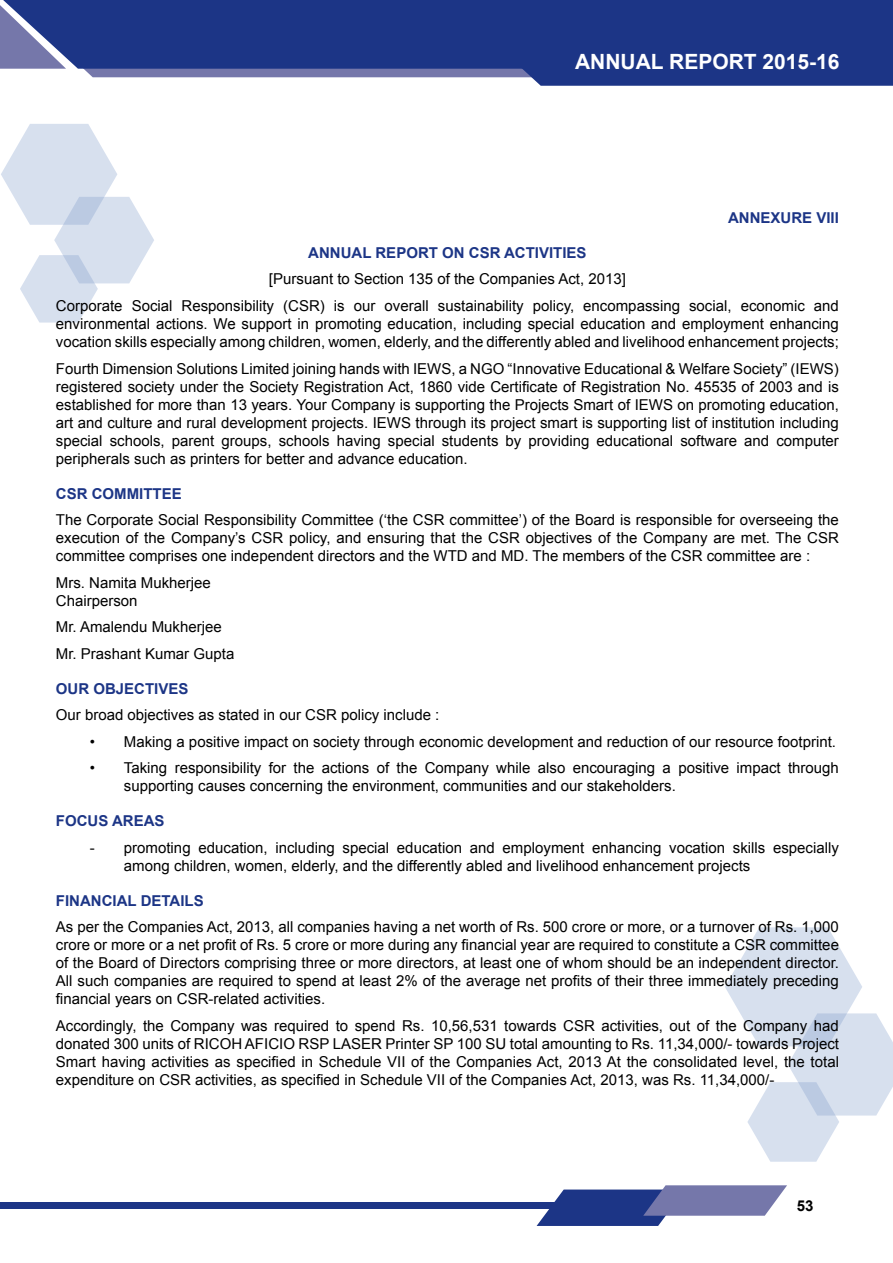
<style>
.page{position:relative;width:893px;height:1263px;background:#fff}
.page>*{position:absolute;margin:0;border:0;box-sizing:border-box;transform-origin:0 0}
.t1{font:700 21px "Arial";color:#fff}
.t2{font:15px/18px "Arial";color:#000}
.t3{font:700 15px "Arial";color:#1c3586}
.t4{font:700 15px "Arial";color:#000}
</style>
<div class="page">
<svg style="left:0;top:0;width:893px;height:86px;background:#364b93"></svg>
<div style="left:0;top:1202px;width:564px;height:7px;background:#1c3586"></div>
<svg style="left:537px;top:1185px;width:250px;height:41px"></svg>
<svg style="left:725px;top:927px;width:168px;height:235px"></svg>
<svg style="left:1px;top:124px;width:153px;height:199px"></svg>
<h1 class="t1" style="left:575px;top:48px;width:266px">ANNUAL REPORT 2015-16</h1>
<p class="t3" style="left:728px;top:208px;width:112px">ANNEXURE VIII</p>
<p class="t3" style="left:308px;top:243px;width:280px">ANNUAL REPORT ON CSR ACTIVITIES</p>
<p class="t2" style="left:56px;top:266px;width:785px;line-height:26.5px;text-align:center">[Pursuant to Section 135 of the Companies Act, 2013]<br>Corporate Social Responsibility (CSR) is our overall sustainability policy, encompassing social, economic and</p>
<p class="t2" style="left:56px;top:315px;width:784px">environmental actions. We support in promoting education, including special education and employment enhancing vocation skills especially among children, women, elderly, and the differently abled and livelihood enhancement projects;</p>
<p class="t2" style="left:56px;top:359px;width:785px;text-align:justify">Fourth Dimension Solutions Limited joining hands with IEWS, a NGO “Innovative Educational &amp; Welfare Society” (IEWS) registered society under the Society Registration Act, 1860 vide Certificate of Registration No. 45535 of 2003 and is established for more than 13 years. Your Company is supporting the Projects Smart of IEWS on promoting education, art and culture and rural development projects. IEWS through its project smart is supporting list of institution including special schools, parent groups, schools having special students by providing educational software and computer peripherals such as printers for better and advance education.</p>
<p class="t3" style="left:56px;top:483px;width:127px">CSR COMMITTEE</p>
<p class="t2" style="left:56px;top:511px;width:784px;text-align:justify">The Corporate Social Responsibility Committee (‘the CSR committee’) of the Board is responsible for overseeing the execution of the Company’s CSR policy, and ensuring that the CSR objectives of the Company are met. The CSR committee comprises one independent directors and the WTD and MD. The members of the CSR committee are :</p>
<p class="t2" style="left:56px;top:573px;width:157px">Mrs. Namita Mukherjee<br>Chairperson</p>
<p class="t2" style="left:56px;top:614px;width:180px;line-height:26.5px">Mr. Amalendu Mukherjee<br>Mr. Prashant Kumar Gupta</p>
<p class="t3" style="left:56px;top:678px;width:134px">OUR OBJECTIVES</p>
<p class="t2" style="left:56px;top:706px;width:385px">Our broad objectives as stated in our CSR policy include :</p>
<p class="t2" style="left:90px;top:732px;width:748px">• Making a positive impact on society through economic development and reduction of our resource footprint.</p>
<p class="t2" style="left:124px;top:759px;width:716px;text-indent:-34px">• Taking responsibility for the actions of the Company while also encouraging a positive impact through supporting causes concerning the environment, communities and our stakeholders.</p>
<p class="t3" style="left:56px;top:811px;width:110px">FOCUS AREAS</p>
<p class="t2" style="left:124px;top:838px;width:716px;text-indent:-34px">- promoting education, including special education and employment enhancing vocation skills especially among children, women, elderly, and the differently abled and livelihood enhancement projects</p>
<p class="t3" style="left:56px;top:890px;width:149px">FINANCIAL DETAILS</p>
<p class="t2" style="left:56px;top:918px;width:785px;text-align:justify">As per the Companies Act, 2013, all companies having a net worth of Rs. 500 crore or more, or a turnover of Rs. 1,000 crore or more or a net profit of Rs. 5 crore or more during any financial year are required to constitute a CSR committee of the Board of Directors comprising three or more directors, at least one of whom should be an independent director.<br>All such companies are required to spend at least 2% of the average net profits of their three immediately preceding financial years on CSR-related activities.</p>
<p class="t2" style="left:56px;top:1016px;width:784px;text-align:justify">Accordingly, the Company was required to spend Rs. 10,56,531 towards CSR activities, out of the Company had donated 300 units of RICOH AFICIO RSP LASER Printer SP 100 SU total amounting to Rs. 11,34,000/- towards Project Smart having activities as specified in Schedule VII of the Companies Act, 2013 At the consolidated level, the total expenditure on CSR activities, as specified in Schedule VII of the Companies Act, 2013, was Rs. 11,34,000/-</p>
<p class="t4" style="left:797px;top:1196px;width:18px">53</p>
</div>
